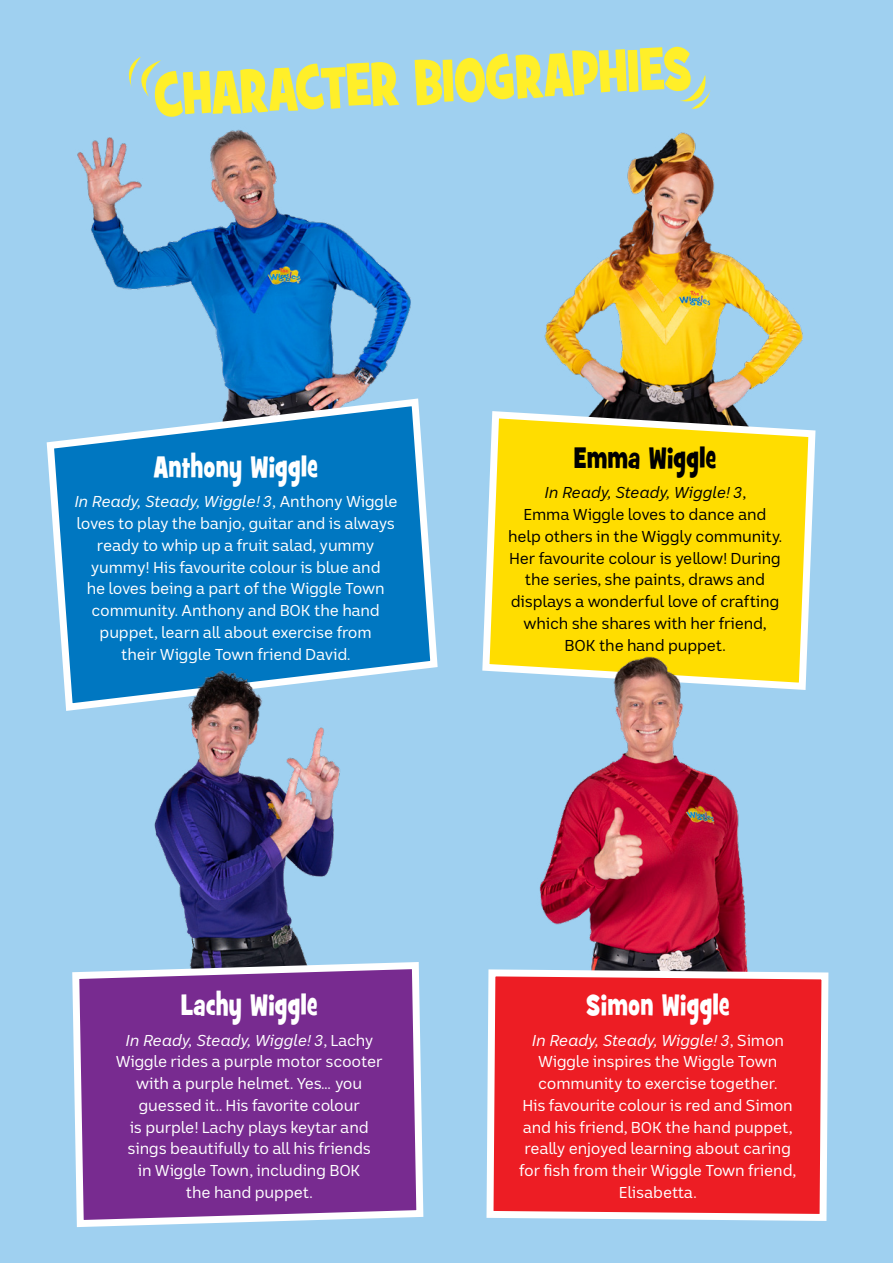
<style>
.page{position:relative;width:893px;height:1263px;background:#9fd0f0}
.page>*{position:absolute;margin:0;border:0;box-sizing:border-box;transform-origin:0 0}
.t1{font:700 60px "Grilled Cheese BTN Cn";color:#ffef29}
.t2{font:700 30px "Grilled Cheese BTN Cn";letter-spacing:.02em;color:#fff}
.t3{font:700 30px "Grilled Cheese BTN Cn";letter-spacing:.02em;color:#000}
.t4{font:15.75px/21.8px "ABC Sans Nova";letter-spacing:-.01em;color:#fff;text-align:center}
.t5{font:15.75px/21.8px "ABC Sans Nova";letter-spacing:-.01em;color:#000;text-align:center}
.s1{font-style:italic}
</style>
<div class="page">
<img style="left:77px;top:129px;width:334px;height:266px">
<svg style="left:46px;top:395px;width:392px;height:316px;background:#298bc9"></svg>
<img style="left:544px;top:90px;width:259px;height:317px">
<svg style="left:482px;top:407px;width:334px;height:283px;background:#f1d927"></svg>
<img style="left:134px;top:648px;width:231px;height:310px">
<svg style="left:72px;top:958px;width:352px;height:269px;background:#84469d"></svg>
<img style="left:527px;top:625px;width:262px;height:341px">
<svg style="left:486px;top:966px;width:343px;height:255px;background:#ea383f"></svg>
<svg style="left:680px;top:75px;width:30px;height:36px"></svg>
<svg style="left:128px;top:57px;width:33px;height:40px"></svg>
<h1 class="t1" style="left:152px;top:57px;width:539px;rotate:-3deg">CHARACTER BIOGRAPHIES</h1>
<h2 class="t2" style="left:154px;top:447px;width:165px">Anthony Wiggle</h2>
<p class="t4" style="left:74px;top:491px;width:325px"><span class="s1">In Ready, Steady, Wiggle! 3</span>, Anthony Wiggle loves to play the banjo, guitar and is always ready to whip up a fruit salad, yummy yummy! His favourite colour is blue and<br>he loves being a part of the Wiggle Town community. Anthony and BOK the hand puppet, learn all about exercise from<br>their Wiggle Town friend David.</p>
<h2 class="t3" style="left:574px;top:438px;width:143px">Emma Wiggle</h2>
<p class="t5" style="left:508px;top:482px;width:275px"><span class="s1">In Ready, Steady, Wiggle! 3</span>,<br>Emma Wiggle loves to dance and help others in the Wiggly community.<br>Her favourite colour is yellow! During the series, she paints, draws and displays a wonderful love of crafting which she shares with her friend,<br>BOK the hand puppet.</p>
<h2 class="t2" style="left:181px;top:986px;width:138px">Lachy Wiggle</h2>
<p class="t4" style="left:116px;top:1029px;width:268px"><span class="s1">In Ready, Steady, Wiggle! 3</span>, Lachy<br>Wiggle rides a purple motor scooter with a purple helmet. Yes… you guessed it.. His favorite colour<br>is purple! Lachy plays keytar and sings beautifully to all his friends<br>in Wiggle Town, including BOK<br>the hand puppet.</p>
<h2 class="t2" style="left:586px;top:986px;width:145px">Simon Wiggle</h2>
<p class="t4" style="left:519px;top:1029px;width:278px"><span class="s1">In Ready, Steady, Wiggle! 3</span>, Simon<br>Wiggle inspires the Wiggle Town community to exercise together.<br>His favourite colour is red and Simon and his friend, BOK the hand puppet, really enjoyed learning about caring for fish from their Wiggle Town friend,<br>Elisabetta.</p>
</div>
